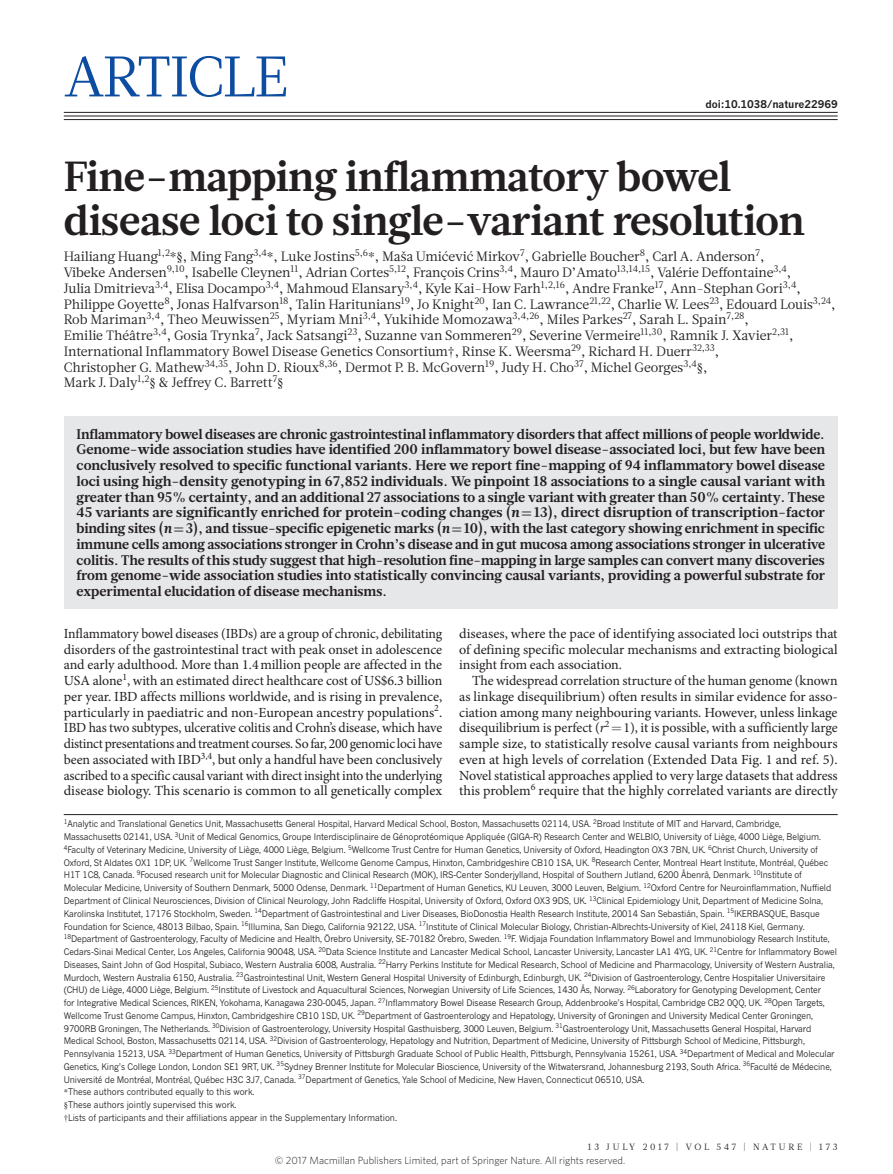
<style>
.page{position:relative;width:893px;height:1174px;background:#fff}
.page>*{position:absolute;margin:0;border:0;box-sizing:border-box;transform-origin:0 0}
.t1{font:57px "Glosa Math";color:#0d4da1}
.t2{font:700 42px/43.5px "Glosa Math";letter-spacing:-.01em;color:#231f20}
.t3{font:13.95px/15.8px "Minion Pro";color:#231f20;text-align:justify}
.t4{font:700 13.95px/15.8px "Glosa Math";letter-spacing:-.005em;color:#231f20;text-align:justify}
.t5{font:13.5px/15.8px "Glosa Math";letter-spacing:-.005em;color:#231f20}
.t6{font:300 10.5px "Whitney";color:#231f20}
.t7{font:700 10.5px "News Gothic MT Std";letter-spacing:-.005em;color:#231f20}
.t8{font:9px/12.8px "News Gothic MT Std";letter-spacing:-.01em;color:#231f20;scale:.95 1}
.t9{font:9px "Glosa Math";letter-spacing:.3em;color:#231f20}
.s1{font-family:"STIX General"}
.s2{font-style:italic}
</style>
<div class="page">
<hr style="left:64px;top:112px;width:774px;height:1px;background:#231f20">
<hr style="left:64px;top:116px;width:774px;height:1px;background:#231f20">
<hr style="left:64px;top:119px;width:774px;height:1px;background:#231f20">
<div style="left:64px;top:416px;width:774px;height:193px;background:#e6e7e9"></div>
<hr style="left:64px;top:814px;width:774px;height:1px;background:#231f20">
<h1 class="t1" style="left:64px;top:39px;width:221px">article</h1>
<p class="t7" style="left:705px;top:98px;width:134px">doi:10.1038/nature22969</p>
<h2 class="t2" style="left:64px;top:155px;width:742px">Fine-mapping inflammatory bowel disease loci to single-variant resolution</h2>
<p class="t5" style="left:64px;top:249px;width:773px">Hailiang Huang<sup>1,2</sup><span class="s1">*§</span>, Ming Fang<sup>3,4</sup><span class="s1">*</span>, Luke Jostins<sup>5,6</sup><span class="s1">*</span>, Maša Umićević Mirkov<sup>7</sup>, Gabrielle Boucher<sup>8</sup>, Carl A. Anderson<sup>7</sup>,<br>Vibeke Andersen<sup>9,10</sup>, Isabelle Cleynen<sup>11</sup>, Adrian Cortes<sup>5,12</sup>, François Crins<sup>3,4</sup>, Mauro D’Amato<sup>13,14,15</sup>, Valérie Deffontaine<sup>3,4</sup>,<br>Julia Dmitrieva<sup>3,4</sup>, Elisa Docampo<sup>3,4</sup>, Mahmoud Elansary<sup>3,4</sup>, Kyle Kai-How Farh<sup>1,2,16</sup>, Andre Franke<sup>17</sup>, Ann-Stephan Gori<sup>3,4</sup>, Philippe Goyette<sup>8</sup>, Jonas Halfvarson<sup>18</sup>, Talin Haritunians<sup>19</sup>, Jo Knight<sup>20</sup>, Ian C . Lawrance<sup>21,22</sup>, Charlie W. Lees<sup>23</sup>, Edouard Louis<sup>3,24</sup>, Rob Mariman<sup>3,4</sup>, Theo Meuwissen<sup>25</sup>, Myriam Mni<sup>3,4</sup>, Yukihide Momozawa<sup>3,4,26</sup>, Miles Parkes<sup>27</sup>, Sarah L . Spain<sup>7,28</sup>,<br>Emilie Théâtre<sup>3,4</sup>, Gosia Trynka<sup>7</sup>, Jack Satsangi<sup>23</sup>, Suzanne van Sommeren<sup>29</sup>, Severine Vermeire<sup>11,30</sup>, Ramnik J. Xavier<sup>2,31</sup>, International Inflammatory Bowel Disease Genetics Consortium<span class="s1">†</span>, Rinse K. Weersma<sup>29</sup>, Richard H. Duerr<sup>32,33</sup>,<br>Christopher G. Mathew<sup>34,35</sup>, John D. Rioux<sup>8,36</sup>, Dermot P. B. McGovern<sup>19</sup>, Judy H. Cho<sup>37</sup>, Michel Georges<sup>3,4</sup><span class="s1">§</span>,<br>Mark J. Daly<sup>1,2</sup><span class="s1">§</span> &amp; Jeffrey C . Barrett<sup>7</sup><span class="s1">§</span></p>
<p class="t4" style="left:77px;top:426px;width:750px">Inflammatory bowel diseases are chronic gastrointestinal inflammatory disorders that affect millions of people worldwide.<br>Genome-wide association studies have identified 200 inflammatory bowel disease-associated loci, but few have been conclusively resolved to specific functional variants. Here we report fine-mapping of 94 inflammatory bowel disease loci using high-density genotyping in 67,852 individuals. We pinpoint 18 associations to a single causal variant with greater than 95% certainty, and an additional 27 associations to a single variant with greater than 50% certainty. These 45 variants are significantly enriched for protein-coding changes (<span class="s2">n</span> 13), direct disruption of transcription-factor binding sites (<span class="s2">n</span> 3), and tissue-specific epigenetic marks (<span class="s2">n</span> 10), with the last category showing enrichment in specific immune cells among associations stronger in Crohn’s disease and in gut mucosa among associations stronger in ulcerative colitis. The results of this study suggest that high-resolution fine-mapping in large samples can convert many discoveries from genome-wide association studies into statistically convincing causal variants, providing a powerful substrate for experimental elucidation of disease mechanisms.</p>
<p class="t3" style="left:64px;top:625px;width:380px">Inflammatory bowel diseases (IBDs) are a group of chronic, debilitating disorders of the gastrointestinal tract with peak onset in adolescence and early adulthood. More than 1.4million people are affected in the USA alone<sup>1</sup>, with an estimated direct healthcare cost of US$6.3 billion per year. IBD affects millions worldwide, and is rising in prevalence, particularly in paediatric and non-European ancestry populations<sup>2</sup>.<br>IBD has two subtypes, ulcerative colitis and Crohn’s disease, which have distinct presentations and treatment courses. So far, 200 genomic loci have been associated with IBD<sup>3,4</sup>, but only a handful have been conclusively ascribed to a specific causal variant with direct insight into the underlying disease biology. This scenario is common to all genetically complex</p>
<h3 class="t3" style="left:459px;top:625px;width:380px">diseases, where the pace of identifying associated loci outstrips that of defining specific molecular mechanisms and extracting biological insight from each association.</h3>
<p class="t3" style="left:459px;top:673px;width:380px;text-indent:13px">The widespread correlation structure of the human genome (known as linkage disequilibrium) often results in similar evidence for asso&shy;ciation among many neighbouring variants. However, unless linkage disequilibrium is perfect (<span class="s2">r</span><sup>2</sup> 1), it is possible, with a sufficiently large sample size, to statistically resolve causal variants from neighbours even at high levels of correlation (Extended Data Fig. 1 and ref. 5).<br>Novel statistical approaches applied to very large datasets that address this problem<sup>6</sup> require that the highly correlated variants are directly</p>
<p class="t8" style="left:64px;top:817px;width:815px"><sup>1</sup>Analytic and Translational Genetics Unit, Massachusetts General Hospital, Harvard Medical School, Boston, Massachusetts 02114, USA. <sup>2</sup>Broad Institute of MIT and Harvard, Cambridge, Massachusetts 02141, USA. <sup>3</sup>Unit of Medical Genomics, Groupe Interdisciplinaire de Génoprotéomique Appliquée (GIGA-R) Research Center and WELBIO, University of Liège, 4000 Liège, Belgium.<br><sup>4</sup>Faculty of Veterinary Medicine, University of Liège, 4000 Liège, Belgium. <sup>5</sup>Wellcome Trust Centre for Human Genetics, University of Oxford, Headington OX3 7BN, UK. <sup>6</sup>Christ Church, University of Oxford, St Aldates OX1 1DP, UK. <sup>7</sup>Wellcome Trust Sanger Institute, Wellcome Genome Campus, Hinxton, Cambridgeshire CB10 1SA, UK. <sup>8</sup>Research Center, Montreal Heart Institute, Montréal, Québec H1T 1C8, Canada. <sup>9</sup>Focused research unit for Molecular Diagnostic and Clinical Research (MOK), IRS-Center Sonderjylland, Hospital of Southern Jutland, 6200 Åbenrå, Denmark. <sup>10</sup>Institute of Molecular Medicine, University of Southern Denmark, 5000 Odense, Denmark. <sup>11</sup>Department of Human Genetics, KU Leuven, 3000 Leuven, Belgium. <sup>12</sup>Oxford Centre for Neuroinflammation, Nuffield Department of Clinical Neurosciences, Division of Clinical Neurology, John Radcliffe Hospital, University of Oxford, Oxford OX3 9DS, UK. <sup>13</sup>Clinical Epidemiology Unit, Department of Medicine Solna, Karolinska Institutet, 17176 Stockholm, Sweden. <sup>14</sup>Department of Gastrointestinal and Liver Diseases, BioDonostia Health Research Institute, 20014 San Sebastián, Spain. <sup>15</sup>IKERBASQUE, Basque Foundation for Science, 48013 Bilbao, Spain. <sup>16</sup>Illumina, San Diego, California 92122, USA. <sup>17</sup>Institute of Clinical Molecular Biology, Christian-Albrechts-University of Kiel, 24118 Kiel, Germany.<br><sup>18</sup>Department of Gastroenterology, Faculty of Medicine and Health, Örebro University, SE-70182 Örebro, Sweden. <sup>19</sup>F. Widjaja Foundation Inflammatory Bowel and Immunobiology Research Institute, Cedars-Sinai Medical Center, Los Angeles, California 90048, USA. <sup>20</sup>Data Science Institute and Lancaster Medical School, Lancaster University, Lancaster LA1 4YG, UK. <sup>21</sup>Centre for Inflammatory Bowel Diseases, Saint John of God Hospital, Subiaco, Western Australia 6008, Australia. <sup>22</sup>Harry Perkins Institute for Medical Research, School of Medicine and Pharmacology, University of Western Australia, Murdoch, Western Australia 6150, Australia. <sup>23</sup>Gastrointestinal Unit, Western General Hospital University of Edinburgh, Edinburgh, UK. <sup>24</sup>Division of Gastroenterology, Centre Hospitalier Universitaire (CHU) de Liège, 4000 Liège, Belgium. <sup>25</sup>Institute of Livestock and Aquacultural Sciences, Norwegian University of Life Sciences, 1430 Ås, Norway. <sup>26</sup>Laboratory for Genotyping Development, Center<br>for Integrative Medical Sciences, RIKEN, Yokohama, Kanagawa 230-0045, Japan. <sup>27</sup>Inflammatory Bowel Disease Research Group, Addenbrooke’s Hospital, Cambridge CB2 0QQ, UK. <sup>28</sup>Open Targets, Wellcome Trust Genome Campus, Hinxton, Cambridgeshire CB10 1SD, UK. <sup>29</sup>Department of Gastroenterology and Hepatology, University of Groningen and University Medical Center Groningen, 9700RB Groningen, The Netherlands. <sup>30</sup>Division of Gastroenterology, University Hospital Gasthuisberg, 3000 Leuven, Belgium. <sup>31</sup>Gastroenterology Unit, Massachusetts General Hospital, Harvard Medical School, Boston, Massachusetts 02114, USA. <sup>32</sup>Division of Gastroenterology, Hepatology and Nutrition, Department of Medicine, University of Pittsburgh School of Medicine, Pittsburgh, Pennsylvania 15213, USA. <sup>33</sup>Department of Human Genetics, University of Pittsburgh Graduate School of Public Health, Pittsburgh, Pennsylvania 15261, USA. <sup>34</sup>Department of Medical and Molecular Genetics, King’s College London, London SE1 9RT, UK. <sup>35</sup>Sydney Brenner Institute for Molecular Bioscience, University of the Witwatersrand, Johannesburg 2193, South Africa. <sup>36</sup>Faculté de Médecine, Université de Montréal, Montréal, Québec H3C 3J7, Canada. <sup>37</sup>Department of Genetics, Yale School of Medicine, New Haven, Connecticut 06510, USA.<br><span class="s1">*</span>These authors contributed equally to this work.<br><span class="s1">§</span>These authors jointly supervised this work.<br><span class="s1">†</span>Lists of participants and their affiliations appear in the Supplementary Information.</p>
<p class="t6" style="left:275px;top:1153px;width:352px">© 2017 Macmillan Publishers Limited, part of Springer Nature. All rights reserved.</p>
<p class="t9" style="left:588px;top:1141px;width:251px">13 july 2017 | VOL 547 | NATURE | 173</p>
</div>
